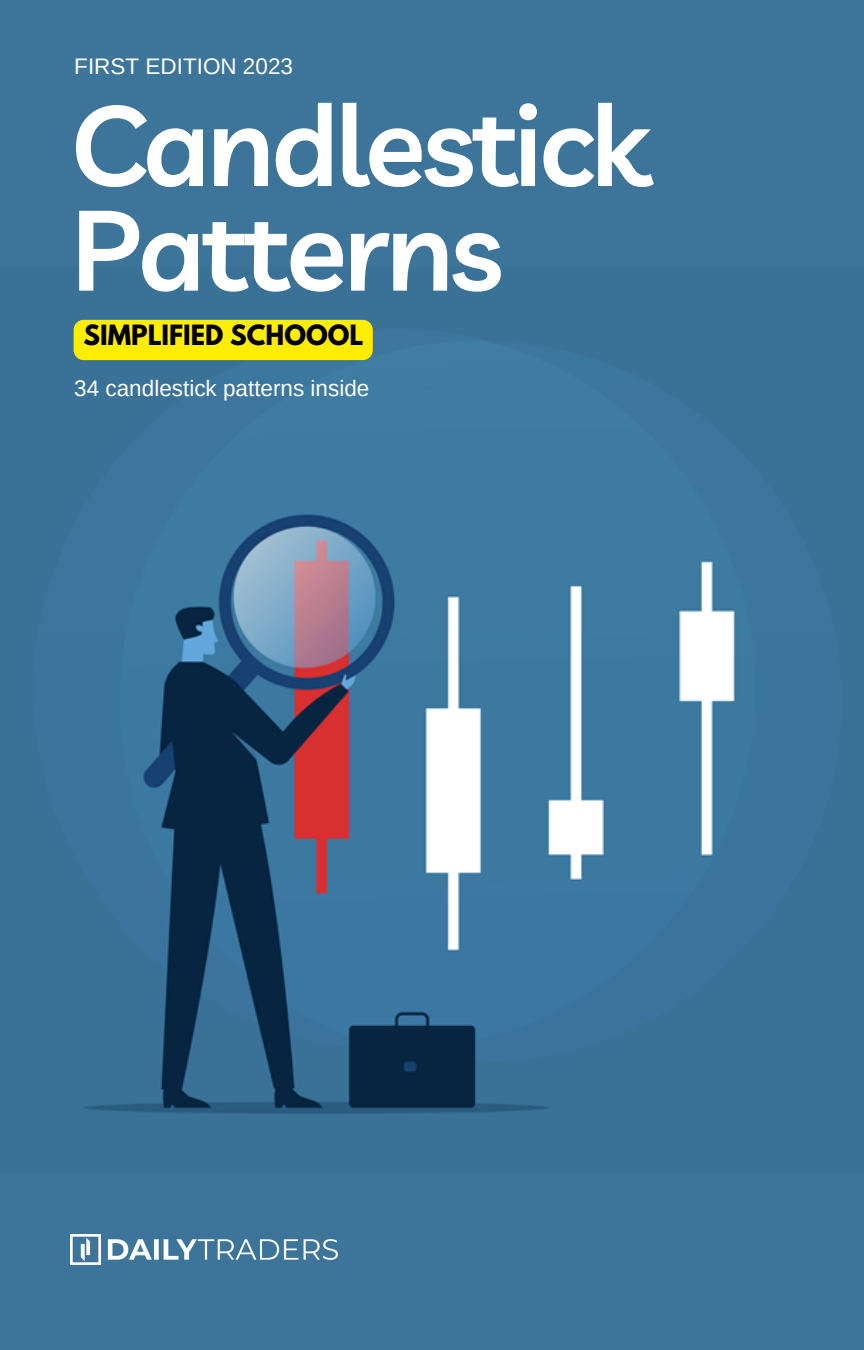
<style>
.page{position:relative;width:864px;height:1350px;background:#3c749a}
.page>*{position:absolute;margin:0;border:0;box-sizing:border-box;transform-origin:0 0}
.t1{font:600 112.5px/104.6px "Livvic";letter-spacing:-.03em;color:#fff}
.t2{font:700 24.75px "League Spartan";color:#000}
.t3{font:22.5px "Arimo";color:#fefefe}
</style>
<div class="page">
<img style="left:73px;top:319px;width:662px;height:795px">
<img style="left:71px;top:1234px;width:267px;height:31px">
<div style="left:74px;top:320px;width:299px;height:40px;background:#ffed00"></div>
<p class="t3" style="left:74px;top:54px;width:220px">FIRST EDITION 2023</p>
<h1 class="t1" style="left:71px;top:91px;width:581px">Candlestick<br>Patterns</h1>
<p class="t2" style="left:84px;top:323px;width:281px">SIMPLIFIED SCHOOOL</p>
<p class="t3" style="left:74px;top:376px;width:297px">34 candlestick patterns inside</p>
</div>
